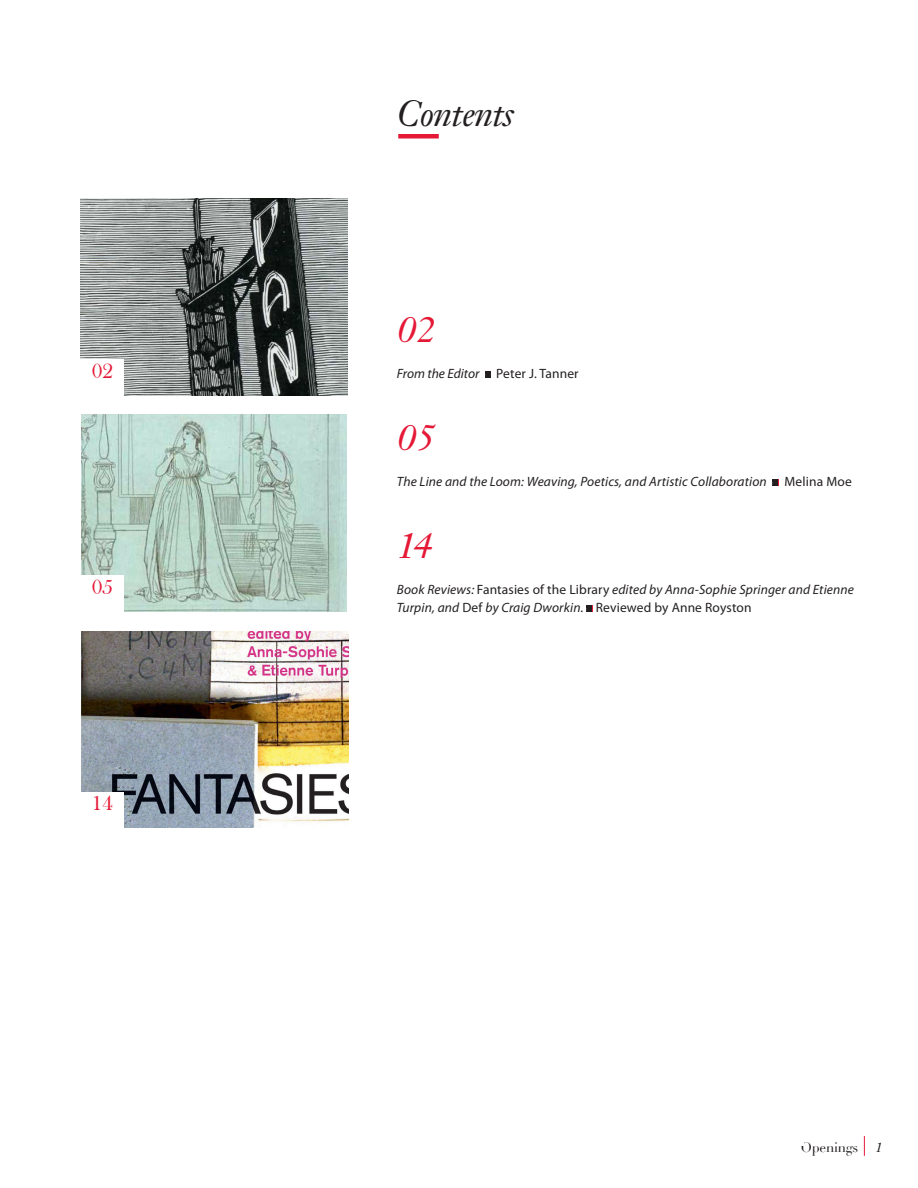
<style>
.page{position:relative;width:918px;height:1188px;background:#fff}
.page>*{position:absolute;margin:0;border:0;box-sizing:border-box;transform-origin:0 0}
.TOC_header{font:italic 36px "Janson Text LT Std";letter-spacing:-.02em;color:#231f20}
.t1{font:italic 36px "Janson Text LT Std";color:#e51836;scale:1.05 1}
.TOC_image_page_numbe{font:21px "Bask Old Face";color:#e51836;scale:1.05 1}
.t2{font:italic 13.5px/18px "Myriad Pro";letter-spacing:.01em;color:#231f20}
.t3{font:13.5px "Myriad Pro";letter-spacing:.01em;color:#231f20}
.t4{font:13.5px "Didot";letter-spacing:-.02em;color:#231f20}
.t5{font:italic 13.5px "Janson Text LT Std";color:#231f20}
.s1{font-style:normal}
</style>
<div class="page">
<svg style="left:864px;top:1136px;width:1px;height:20px"></svg>
<img style="left:81px;top:198px;width:267px;height:198px">
<img style="left:81px;top:414px;width:266px;height:198px">
<img style="left:81px;top:631px;width:267px;height:197px">
<div style="left:398px;top:134px;width:41px;height:5px;background:#e51836"></div>
<div style="left:485px;top:371px;width:6px;height:7px;background:#231f20"></div>
<svg style="left:772px;top:479px;width:6px;height:7px"></svg>
<div style="left:587px;top:605px;width:6px;height:7px;background:#e51836"></div>
<svg style="left:586px;top:605px;width:6px;height:7px"></svg>
<div style="left:81px;top:359px;width:43px;height:37px;background:#fff"></div>
<div style="left:77px;top:576px;width:47px;height:36px;background:#fff"></div>
<div style="left:81px;top:792px;width:43px;height:40px;background:#fff"></div>
<p class="TOC_image_page_numbe" style="left:92px;top:359px;width:22px">02</p>
<p class="TOC_image_page_numbe" style="left:92px;top:575px;width:22px">05</p>
<p class="TOC_image_page_numbe" style="left:92px;top:791px;width:22px">14</p>
<p class="TOC_header" style="left:397px;top:91px;width:119px">Contents</p>
<p class="t1" style="left:397px;top:307px;width:38px">02</p>
<p class="t2" style="left:397px;top:364px;width:183px">From the Editor <span class="s1">Peter J. Tanner</span></p>
<p class="t1" style="left:397px;top:415px;width:38px">05</p>
<p class="t2" style="left:397px;top:472px;width:371px">The Line and the Loom: Weaving, Poetics, and Artistic Collaboration</p>
<p class="t3" style="left:785px;top:473px;width:69px">Melina Moe</p>
<p class="t1" style="left:397px;top:523px;width:36px">14</p>
<p class="t2" style="left:397px;top:580px;width:459px">Book Reviews: <span class="s1">Fantasies of the Library</span> edited by Anna-Sophie Springer and Etienne<br>Turpin, and <span class="s1">Def</span> by Craig Dworkin. <span class="s1">Reviewed by Anne Royston</span></p>
<p class="t4" style="left:801px;top:1139px;width:59px">Openings</p>
<p class="t5" style="left:875px;top:1139px;width:9px">1</p>
</div>
